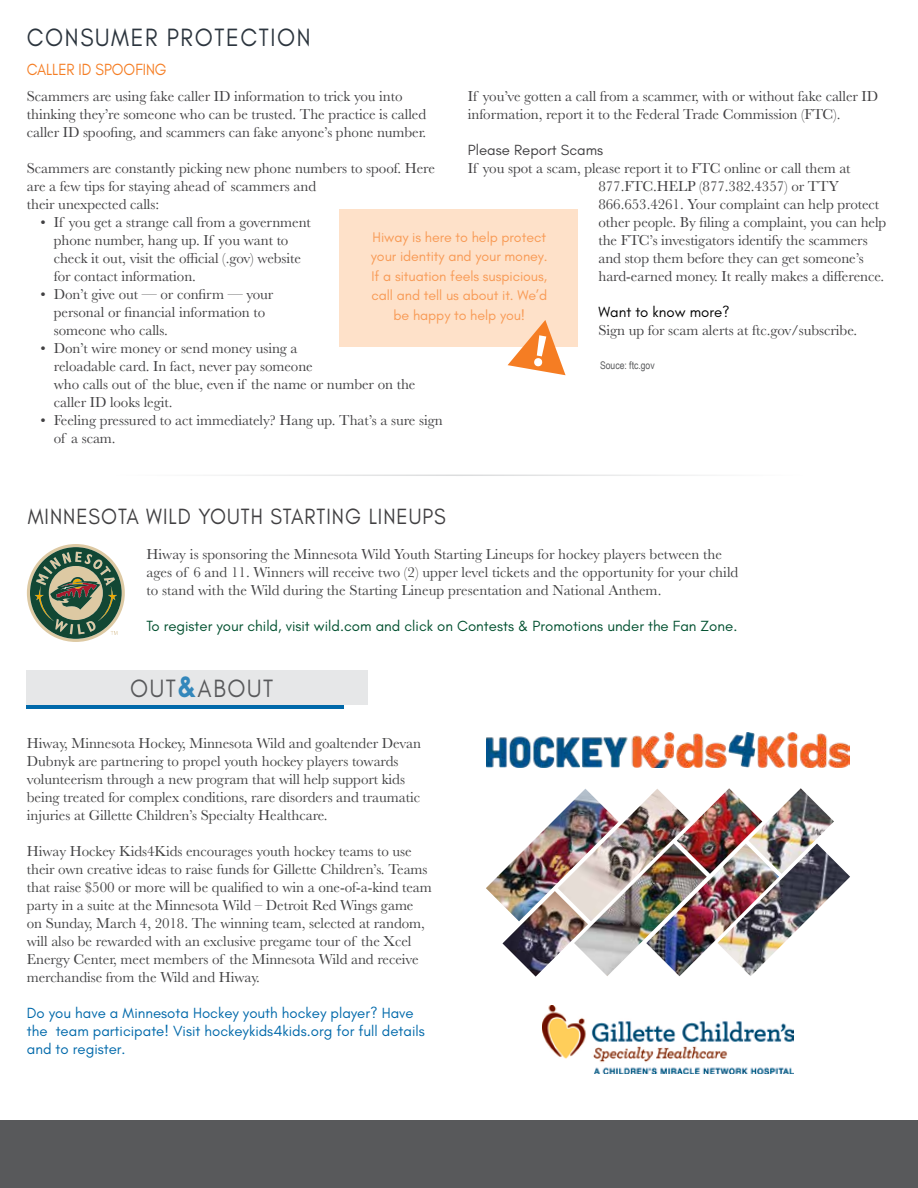
<style>
.page{position:relative;width:918px;height:1188px;background:#fff}
.page>*{position:absolute;margin:0;border:0;box-sizing:border-box;transform-origin:0 0}
.t1{font:25.5px "GI";letter-spacing:.07em;color:#2c353e;scale:.9 1}
.t2{font:25.5px "GI";letter-spacing:.07em;color:#58595b;scale:.9 1}
.t3{font:22.5px "GI";letter-spacing:.05em;color:#414042;scale:.9 1}
.t4{font:16.5px "GI";color:#f57d23;scale:.9 1}
.t5{font:15px/18px "Baskerville";letter-spacing:-.005em;color:#414042}
.t6{font:15px/18px "Baskerville";letter-spacing:-.005em;color:#424243}
.t7{font:15px/18px "GI";color:#0069aa}
.t8{font:15px "GI";color:#00502f}
.t9{font:15px "GI";color:#414042}
.t10{font:15px "GI";color:#000}
.t11{font:14.25px/19.5px "GI";letter-spacing:-.005em;color:#f89a55;text-align:center}
.t12{font:10.5px "Arial Narrow";color:#58595b}
.s1{color:#414042}
.s2{font-weight:700;font-size:30px;color:#3387bb}
</style>
<div class="page">
<div style="left:0;top:1120px;width:917px;height:68px;background:#58595b"></div>
<svg style="left:27px;top:704px;width:317px;height:5px;background:#2e82b6"></svg>
<div style="left:27px;top:670px;width:341px;height:34px;background:#e6e7e8"></div>
<div style="left:340px;top:209px;width:238px;height:138px;background:#fee1c9"></div>
<img style="left:486px;top:816px;width:72px;height:88px">
<img style="left:779px;top:860px;width:71px;height:88px">
<img style="left:707px;top:874px;width:72px;height:102px">
<img style="left:558px;top:789px;width:119px;height:102px">
<img style="left:574px;top:844px;width:133px;height:132px">
<img style="left:502px;top:891px;width:86px;height:86px">
<img style="left:677px;top:788px;width:71px;height:86px">
<img style="left:748px;top:788px;width:86px;height:86px">
<img style="left:486px;top:733px;width:364px;height:35px">
<img style="left:543px;top:1006px;width:250px;height:68px">
<svg style="left:508px;top:320px;width:58px;height:55px"></svg>
<hr style="left:28px;top:475px;width:863px;height:1px;background:#dcddde">
<svg style="left:27px;top:544px;width:98px;height:98px"></svg>
<h1 class="t1" style="left:27px;top:22px;width:317px">CONSUMER PROTECTION</h1>
<p class="t4" style="left:27px;top:59px;width:157px">CALLER ID SPOOFING</p>
<p class="t5" style="left:27px;top:88px;width:401px">Scammers are using fake caller ID information to trick you into thinking they’re someone who can be trusted. The practice is called caller ID spoofing, and scammers can fake anyone’s phone number.</p>
<p class="t5" style="left:27px;top:160px;width:410px">Scammers are constantly picking new phone numbers to spoof. Here are a few tips for staying ahead of scammers and<br>their unexpected calls:</p>
<p class="t5" style="left:54px;top:214px;width:259px;text-indent:-14px">• If you get a strange call from a government phone number, hang up. If you want to check it out, visit the official (.gov) website for contact information.</p>
<p class="t5" style="left:54px;top:286px;width:221px;text-indent:-14px">• Don’t give out — or confirm — your personal or financial information to someone who calls.</p>
<p class="t5" style="left:54px;top:340px;width:363px;text-indent:-14px">• Don’t wire money or send money using a<br>reloadable card. In fact, never pay someone<br>who calls out of the blue, even if the name or number on the caller ID looks legit.</p>
<p class="t5" style="left:54px;top:412px;width:390px;text-indent:-14px">• Feeling pressured to act immediately? Hang up. That’s a sure sign of a scam.</p>
<p class="t5" style="left:468px;top:88px;width:412px">If you’ve gotten a call from a scammer, with or without fake caller ID information, report it to the Federal Trade Commission (FTC).</p>
<p class="t9" style="left:468px;top:141px;width:137px">Please Report Scams</p>
<p class="t5" style="left:598px;top:160px;width:290px;text-indent:-131px">If you spot a scam, please report it to FTC online or call them at 877.FTC.HELP (877.382.4357) or TTY 866.653.4261. Your complaint can help protect other people. By filing a complaint, you can help the FTC’s investigators identify the scammers and stop them before they can get someone’s hard-earned money. It really makes a difference.</p>
<p class="t10" style="left:598px;top:303px;width:133px">Want to know more?</p>
<p class="t5" style="left:598px;top:322px;width:260px">Sign up for scam alerts at ftc.gov/subscribe.</p>
<p class="t11" style="left:371px;top:228px;width:178px">Hiway is here to help protect your identity and your money.<br>If a situation feels suspicious, call and tell us about it. We’d be happy to help you!</p>
<p class="t12" style="left:600px;top:357px;width:56px">Souce: ftc.gov</p>
<h2 class="t3" style="left:28px;top:503px;width:466px">MINNESOTA WILD YOUTH STARTING LINEUPS</h2>
<p class="t6" style="left:146px;top:545px;width:593px"><span class="s1">Hiway is sponsoring the Minnesota Wild Youth St</span>arting Lineups for hockey players between the ages of 6 and 11. Winners will receive two (2) upper level tickets and the opportunity for your child to stand with the Wild during the Starting Lineup presentation and National Anthem.</p>
<p class="t8" style="left:146px;top:617px;width:592px">To register your child, visit wild.com and click on Contests &amp; Promotions under the Fan Zone.</p>
<h1 class="t2" style="left:130px;top:673px;width:160px">OUT<span class="s2">&amp;</span>ABOUT</h1>
<p class="t6" style="left:27px;top:735px;width:396px">Hiway, Minnesota Hockey, Minnesota Wild and goaltender Devan Dubnyk are partnering to propel youth hockey players towards volunteerism through a new program that will help support kids being treated for complex conditions, rare disorders and traumatic injuries at Gillette Children’s Specialty Healthcare.</p>
<p class="t6" style="left:27px;top:843px;width:407px">Hiway Hockey Kids4Kids encourages youth hockey teams to use their own creative ideas to raise funds for Gillette Children’s. Teams that raise $500 or more will be qualified to win a one-of-a-kind team party in a suite at the Minnesota Wild – Detroit Red Wings game on Sunday, March 4, 2018. The winning team, selected at random, will also be rewarded with an exclusive pregame tour of the Xcel Energy Center, meet members of the Minnesota Wild and receive merchandise from the Wild and Hiway.</p>
<p class="t7" style="left:27px;top:1005px;width:399px">Do you have a Minnesota Hockey youth hockey player? Have the team participate! Visit hockeykids4kids.org for full details and to register.</p>
</div>
